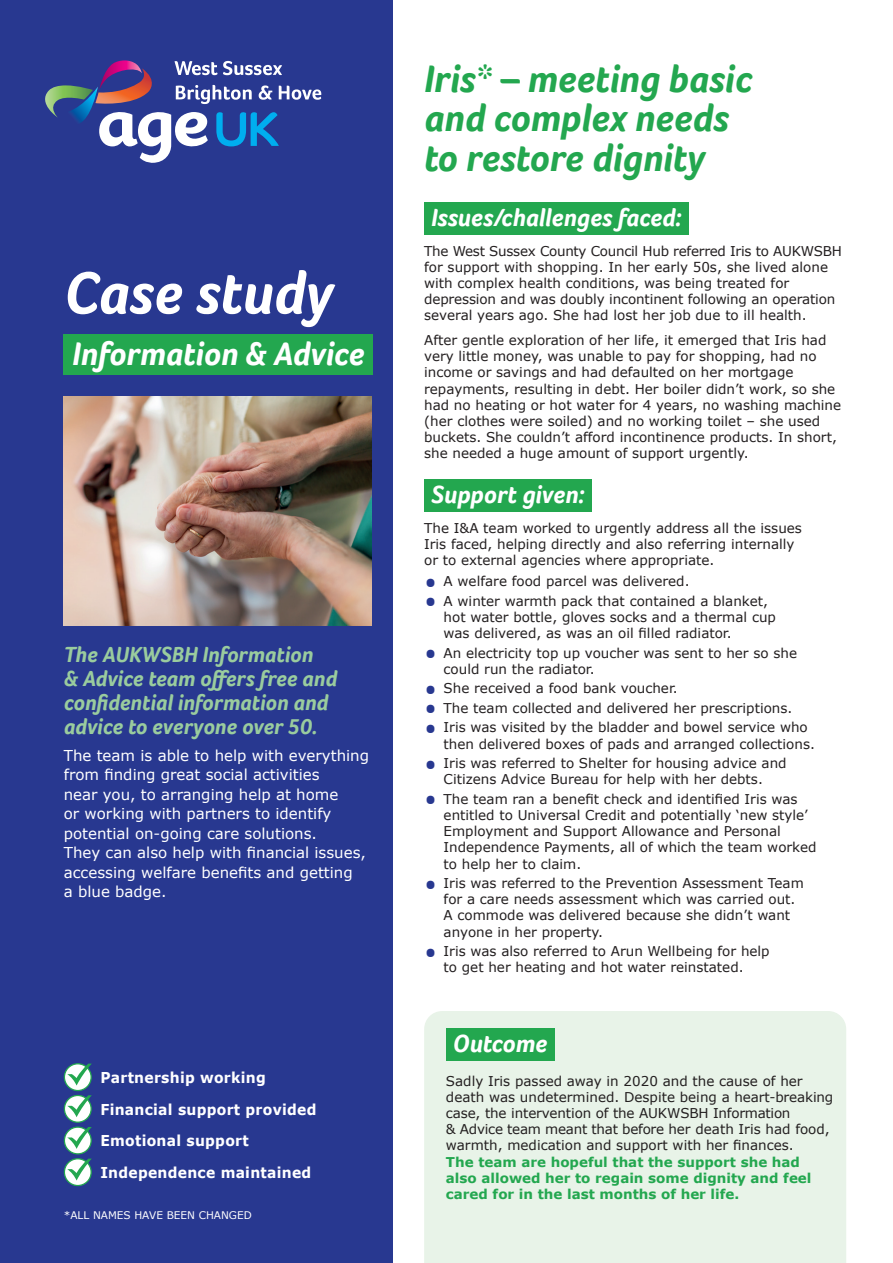
<style>
.page{position:relative;width:893px;height:1263px;background:#fff}
.page>*{position:absolute;margin:0;border:0;box-sizing:border-box;transform-origin:0 0}
.t1{font:italic 700 60.9px "Foco";letter-spacing:-.005em;color:#fff}
.t2{font:italic 700 39.45px/39.5px "Foco";color:#23a74f}
.t3{font:italic 700 33.6px "Foco";color:#fff}
.t4{font:italic 700 25.5px "Foco";color:#fff}
.t5{font:italic 700 22.5px/24px "Foco";color:#9acc9e}
.t6{font:15px/19.5px "Verdana";color:#fff}
.t7{font:700 15px/31.7px "Verdana";letter-spacing:.02em;color:#fff;scale:.93 1}
.t8{font:13.5px/16.2px "Verdana";color:#231f20}
.t9{font:700 13.5px/16.2px "Verdana";color:#23a74f}
.t10{font:10.5px "Verdana";color:#fff}
.s1{font-family:"Roboto";font-size:39px;color:#283890}
</style>
<div class="page">
<div style="left:0;top:0;width:392px;height:1263px;background:#283890"></div>
<svg style="left:45px;top:60px;width:276px;height:103px"></svg>
<div style="left:424px;top:202px;width:265px;height:33px;background:#23a74f"></div>
<div style="left:424px;top:480px;width:167px;height:32px;background:#23a74f"></div>
<div style="left:424px;top:1011px;width:422px;height:252px;background:#e8f3e8"></div>
<div style="left:446px;top:1028px;width:108px;height:32px;background:#23a74f"></div>
<div style="left:64px;top:334px;width:309px;height:41px;background:#23a74f"></div>
<img style="left:64px;top:397px;width:307px;height:228px">
<svg style="left:64px;top:1064px;width:27px;height:26px"></svg>
<div style="left:64px;top:1063px;width:28px;height:28px;border:1px solid #23a74f;border-radius:50%"></div>
<svg style="left:67px;top:1063px;width:25px;height:22px"></svg>
<svg style="left:64px;top:1095px;width:27px;height:27px"></svg>
<div style="left:64px;top:1095px;width:28px;height:28px;border:1px solid #23a74f;border-radius:50%"></div>
<svg style="left:67px;top:1095px;width:25px;height:22px"></svg>
<svg style="left:64px;top:1127px;width:27px;height:27px"></svg>
<div style="left:64px;top:1126px;width:28px;height:28px;border:1px solid #23a74f;border-radius:50%"></div>
<svg style="left:67px;top:1127px;width:25px;height:22px"></svg>
<svg style="left:64px;top:1159px;width:27px;height:26px"></svg>
<div style="left:64px;top:1158px;width:28px;height:28px;border:1px solid #23a74f;border-radius:50%"></div>
<svg style="left:67px;top:1158px;width:25px;height:22px"></svg>
<h1 class="t1" style="left:64px;top:257px;width:271px">Case study</h1>
<h3 class="t3" style="left:72px;top:334px;width:294px">Information &amp; Advice</h3>
<h3 class="t5" style="left:64px;top:642px;width:275px">The AUKWSBH Information<br>&amp; Advice team offers free and confidential information and advice to everyone over 50.</h3>
<p class="t6" style="left:64px;top:746px;width:307px">The team is able to help with everything from finding great social activities<br>near you, to arranging help at home<br>or working with partners to identify potential on-going care solutions.<br>They can also help with financial issues, accessing welfare benefits and getting<br>a blue badge.</p>
<p class="t7" style="left:100px;top:1062px;width:234px">Partnership working<br>Financial support provided<br>Emotional support<br>Independence maintained</p>
<p class="t10" style="left:64px;top:1209px;width:190px">*ALL NAMES HAVE BEEN CHANGED</p>
<h2 class="t2" style="left:424px;top:58px;width:330px">Iris* – meeting basic and complex needs to restore dignity</h2>
<h3 class="t4" style="left:431px;top:203px;width:252px">Issues/challenges faced:</h3>
<p class="t8" style="left:424px;top:243px;width:419px">The West Sussex County Council Hub referred Iris to AUKWSBH for support with shopping. In her early 50s, she lived alone with complex health conditions, was being treated for depression and was doubly incontinent following an operation several years ago. She had lost her job due to ill health.</p>
<p class="t8" style="left:424px;top:332px;width:418px">After gentle exploration of her life, it emerged that Iris had very little money, was unable to pay for shopping, had no income or savings and had defaulted on her mortgage repayments, resulting in debt. Her boiler didn’t work, so she had no heating or hot water for 4 years, no washing machine (her clothes were soiled) and no working toilet – she used buckets. She couldn’t afford incontinence products. In short, she needed a huge amount of support urgently.</p>
<h3 class="t4" style="left:431px;top:480px;width:155px">Support given:</h3>
<p class="t8" style="left:424px;top:520px;width:379px">The I&amp;A team worked to urgently address all the issues<br>Iris faced, helping directly and also referring internally or to external agencies where appropriate.</p>
<p class="t8" style="left:424px;top:573px;width:267px"><span class="s1">•</span> A welfare food parcel was delivered.</p>
<p class="t8" style="left:444px;top:593px;width:334px;text-indent:-19px"><span class="s1">•</span> A winter warmth pack that contained a blanket, hot water bottle, gloves socks and a thermal cup was delivered, as was an oil filled radiator.</p>
<p class="t8" style="left:444px;top:645px;width:355px;text-indent:-19px"><span class="s1">•</span> An electricity top up voucher was sent to her so she could run the radiator.</p>
<p class="t8" style="left:424px;top:680px;width:255px"><span class="s1">•</span> She received a food bank voucher.</p>
<p class="t8" style="left:424px;top:700px;width:370px"><span class="s1">•</span> The team collected and delivered her prescriptions.</p>
<p class="t8" style="left:444px;top:719px;width:373px;text-indent:-19px"><span class="s1">•</span> Iris was visited by the bladder and bowel service who then delivered boxes of pads and arranged collections.</p>
<p class="t8" style="left:424px;top:755px;width:364px;text-align:center"><span class="s1">•</span> Iris was referred to Shelter for housing advice and<br>Citizens Advice Bureau for help with her debts.</p>
<p class="t8" style="left:444px;top:791px;width:374px;text-indent:-19px"><span class="s1">•</span> The team ran a benefit check and identified Iris was entitled to Universal Credit and potentially ‘new style’ Employment and Support Allowance and Personal Independence Payments, all of which the team worked to help her to claim.</p>
<p class="t8" style="left:444px;top:875px;width:362px;text-indent:-19px"><span class="s1">•</span> Iris was referred to the Prevention Assessment Team for a care needs assessment which was carried out.<br>A commode was delivered because she didn’t want anyone in her property.</p>
<p class="t8" style="left:424px;top:943px;width:347px;text-align:center"><span class="s1">•</span> Iris was also referred to Arun Wellbeing for help to get her heating and hot water reinstated.</p>
<h3 class="t4" style="left:453px;top:1028px;width:96px">Outcome</h3>
<p class="t8" style="left:446px;top:1073px;width:389px">Sadly Iris passed away in 2020 and the cause of her death was undetermined. Despite being a heart-breaking case, the intervention of the AUKWSBH Information<br>&amp; Advice team meant that before her death Iris had food, warmth, medication and support with her finances.</p>
<p class="t9" style="left:446px;top:1153px;width:367px">The team are hopeful that the support she had also allowed her to regain some dignity and feel cared for in the last months of her life.</p>
</div>
